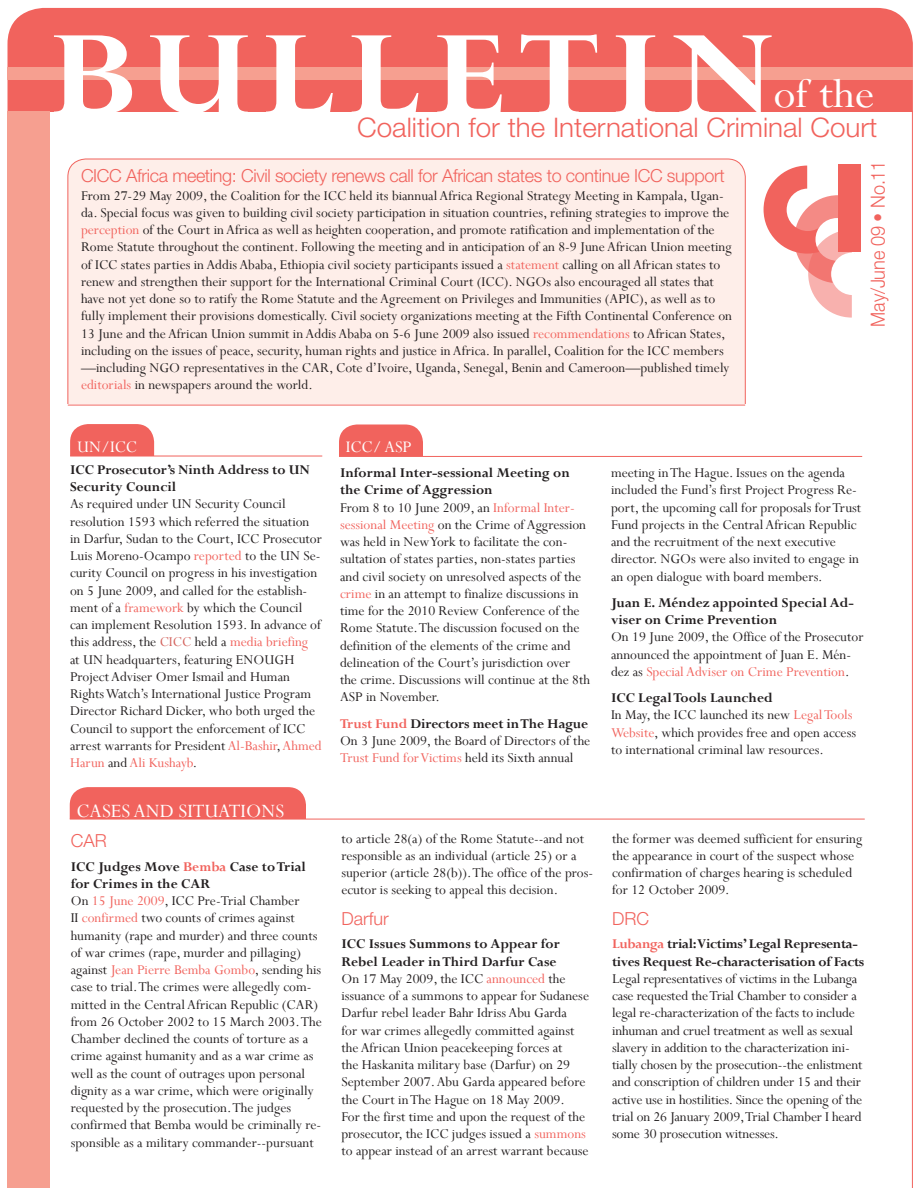
<style>
.page{position:relative;width:918px;height:1188px;background:#fff}
.page>*{position:absolute;margin:0;border:0;box-sizing:border-box;transform-origin:0 0}
.t1{font:700 108px "Perpetua Titling";letter-spacing:.13em;color:#fff;scale:1.08 1}
.t2{font:45px "Perpetua";color:#fff;scale:1.08 1}
.t3{font:300 27px "Helvetica Neue";color:#f1635d}
.t4{font:21px "Perpetua";color:#fff}
.t5{font:300 19.5px "Helvetica Neue";letter-spacing:-.01em;color:#f1635d;scale:.93 1}
.t6{font:300 18px "Helvetica Neue";letter-spacing:-.02em;color:#f1635d}
.t7{font:18px "Perpetua";color:#fff}
.t8{font:15px/17.2px "Perpetua";color:#231f20}
.t9{font:700 15px/17.2px "Perpetua";color:#231f20}
.t10{font:700 15px/17.2px "Perpetua";letter-spacing:-.02em;color:#231f20}
.s1{color:#f1635d}
.s2{color:#d4645e}
.s3{font-weight:700}
.s4{font-weight:700;color:#f1635d}
</style>
<div class="page">
<div style="left:8px;top:8px;width:905px;height:139px;background:#f1635d;border-radius:36px"></div>
<div style="left:8px;top:67px;width:905px;height:12px;background:#f69f90"></div>
<div style="left:8px;top:112px;width:908px;height:69px;background:#fff"></div>
<div style="left:7px;top:111px;width:43px;height:1076px;background:#f69f90"></div>
<hr style="left:912px;top:111px;width:1px;height:1077px;background:#f1635d">
<div style="left:68px;top:159px;width:677px;height:265px;background:#feeee9;border-radius:18px"></div>
<div style="left:60px;top:405px;width:693px;height:29px;background:#fff"></div>
<hr style="left:68px;top:405px;width:677px;height:1px;background:#f1635d">
<div style="left:339px;top:424px;width:84px;height:64px;background:#f1635d;border-radius:18px"></div>
<div style="left:333px;top:457px;width:512px;height:43px;background:#fff"></div>
<hr style="left:339px;top:456px;width:523px;height:1px;background:#f1635d">
<div style="left:70px;top:787px;width:236px;height:63px;background:#f1635d;border-radius:18px"></div>
<div style="left:64px;top:819px;width:512px;height:43px;background:#fff"></div>
<hr style="left:70px;top:819px;width:795px;height:1px;background:#f1635d">
<svg style="left:764px;top:166px;width:97px;height:152px"></svg>
<div style="left:838px;top:165px;width:22px;height:87px;background:#f1635d"></div>
<div style="left:70px;top:424px;width:84px;height:63px;background:#f1635d;border-radius:18px"></div>
<div style="left:64px;top:456px;width:225px;height:43px;background:#fff"></div>
<hr style="left:70px;top:456px;width:252px;height:1px;background:#f1635d">
<h1 class="t1" style="left:52px;top:7px;width:669px">BULLETIN</h1>
<h2 class="t2" style="left:773px;top:66px;width:95px">of the</h2>
<h3 class="t3" style="left:357px;top:111px;width:522px">Coalition for the International Criminal Court</h3>
<p class="t6" style="left:81px;top:165px;width:645px">CICC Africa meeting: Civil society renews call for African states to continue ICC support</p>
<p class="t8" style="left:81px;top:186px;width:653px">From 27-29 May 2009, the Coalition for the ICC held its biannual Africa Regional Strategy Meeting in Kampala, Ugan&shy;da. Special focus was given to building civil society participation in situation countries, refining strategies to improve the <span class="s1">perception</span> of the Court in Africa as well as heighten cooperation, and promote ratification and implementation of the Rome Statute throughout the continent. Following the meeting and in anticipation of an 8-9 June African Union meeting of ICC states parties in Addis Ababa, Ethiopia civil society participants issued a <span class="s1">statement</span> calling on all African states to renew and strengthen their support for the International Criminal Court (ICC). NGOs also encouraged all states that have not yet done so to ratify the Rome Statute and the Agreement on Privileges and Immunities (APIC), as well as to fully implement their provisions domestically. Civil society organizations meeting at the Fifth Continental Conference on 13 June and the African Union summit in Addis Ababa on 5-6 June 2009 also issued <span class="s1">recommendations</span> to African States, including on the issues of peace, security, human rights and justice in Africa. In parallel, Coalition for the ICC members —including NGO representatives in the CAR, Cote d’Ivoire, Uganda, Senegal, Benin and Cameroon—published timely <span class="s1">editorials</span> in newspapers around the world.</p>
<h3 class="t5" style="left:866px;top:327px;width:180px;rotate:-90deg">May/June 09 • No.11</h3>
<p class="t7" style="left:77px;top:435px;width:61px">UN/ICC</p>
<p class="t9" style="left:70px;top:461px;width:241px">ICC Prosecutor’s Ninth Address to UN<br>Security Council</p>
<p class="t8" style="left:70px;top:495px;width:253px">As required under UN Security Council resolution 1593 which referred the situation in Darfur, Sudan to the Court, ICC Prosecutor Luis Moreno-Ocampo <span class="s1">reported</span> to the UN Se&shy;curity Council on progress in his investigation on 5 June 2009, and called for the establish&shy;ment of a <span class="s1">framework</span> by which the Council can implement Resolution 1593. In advance of this address, the <span class="s2">CICC</span> held a <span class="s1">media briefing<br></span>at UN headquarters, featuring ENOUGH Project Adviser Omer Ismail and Human Rights Watch’s International Justice Program Director Richard Dicker, who both urged the Council to support the enforcement of ICC arrest warrants for President <span class="s1">Al-Bashir</span>, <span class="s1">Ahmed Harun</span> and <span class="s1">Ali Kushayb</span>.</p>
<h3 class="t4" style="left:77px;top:797px;width:209px">CASES AND SITUATIONS</h3>
<p class="t6" style="left:71px;top:830px;width:38px">CAR</p>
<p class="t8" style="left:71px;top:857px;width:253px"><span class="s3">ICC Judges Move</span> <span class="s4">Bemba</span> <span class="s3">Case to Trial for Crimes in the CAR<br></span>On <span class="s1">15 June 2009</span>, ICC Pre-Trial Chamber<br>II <span class="s1">confirmed</span> two counts of crimes against humanity (rape and murder) and three counts of war crimes (rape, murder and pillaging) against <span class="s1">Jean Pierre Bemba Gombo</span>, sending his case to trial. The crimes were allegedly com&shy;mitted in the Central African Republic (CAR) from 26 October 2002 to 15 March 2003. The Chamber declined the counts of torture as a crime against humanity and as a war crime as well as the count of outrages upon personal dignity as a war crime, which were originally requested by the prosecution. The judges confirmed that Bemba would be criminally re&shy;sponsible as a military commander--pursuant</p>
<p class="t7" style="left:346px;top:435px;width:67px">ICC/ ASP</p>
<p class="t8" style="left:340px;top:464px;width:252px"><span class="s3">Informal Inter-sessional Meeting on the Crime of Aggression<br></span>From 8 to 10 June 2009, an <span class="s1">Informal Inter&shy;sessional Meeting</span> on the Crime of Aggression was held in New York to facilitate the con&shy;sultation of states parties, non-states parties and civil society on unresolved aspects of the <span class="s1">crime</span> in an attempt to finalize discussions in time for the 2010 Review Conference of the Rome Statute. The discussion focused on the definition of the elements of the crime and delineation of the Court’s jurisdiction over the crime. Discussions will continue at the 8th ASP in November.</p>
<p class="t8" style="left:340px;top:714px;width:252px"><span class="s4">Trust Fund</span> <span class="s3">Directors meet in The Hague<br></span>On 3 June 2009, the Board of Directors of the<br><span class="s1">Trust Fund for Victims</span> held its Sixth annual</p>
<p class="t8" style="left:341px;top:830px;width:253px">to article 28(a) of the Rome Statute--and not responsible as an individual (article 25) or a superior (article 28(b)). The office of the pros&shy;ecutor is seeking to appeal this decision.</p>
<p class="t6" style="left:341px;top:908px;width:49px">Darfur</p>
<p class="t8" style="left:341px;top:935px;width:249px"><span class="s3">ICC Issues Summons to Appear for Rebel Leader in Third Darfur Case<br></span>On 17 May 2009, the ICC <span class="s1">announced</span> the issuance of a summons to appear for Sudanese Darfur rebel leader Bahr Idriss Abu Garda<br>for war crimes allegedly committed against the African Union peacekeeping forces at<br>the Haskanita military base (Darfur) on 29<br>September 2007. Abu Garda appeared before the Court in The Hague on 18 May 2009.<br>For the first time and upon the request of the prosecutor, the ICC judges issued a <span class="s1">summons </span>to appear instead of an arrest warrant because</p>
<p class="t8" style="left:611px;top:464px;width:252px">meeting in The Hague. Issues on the agenda included the Fund’s first Project Progress Re&shy;port, the upcoming call for proposals for Trust Fund projects in the Central African Republic and the recruitment of the next executive director. NGOs were also invited to engage in an open dialogue with board members.</p>
<p class="t9" style="left:611px;top:594px;width:244px">Juan E. Méndez appointed Special Ad&shy;viser on Crime Prevention</p>
<p class="t8" style="left:611px;top:628px;width:254px">On 19 June 2009, the Office of the Prosecutor announced the appointment of Juan E. Mén&shy;dez as <span class="s1">Special Adviser on Crime Prevention</span>.</p>
<p class="t8" style="left:611px;top:689px;width:247px"><span class="s3">ICC Legal Tools Launched<br></span>In May, the ICC launched its new <span class="s1">Legal Tools Website</span>, which provides free and open access to international criminal law resources.</p>
<p class="t8" style="left:612px;top:830px;width:252px">the former was deemed sufficient for ensuring the appearance in court of the suspect whose confirmation of charges hearing is scheduled for 12 October 2009.</p>
<p class="t6" style="left:612px;top:908px;width:39px">DRC</p>
<p class="t10" style="left:612px;top:935px;width:254px"><span class="s1">Lubanga</span> trial: Victims’ Legal Representa&shy;tives Request Re-characterisation of Facts</p>
<p class="t8" style="left:612px;top:970px;width:252px">Legal representatives of victims in the Lubanga case requested the Trial Chamber to consider a legal re-characterization of the facts to include inhuman and cruel treatment as well as sexual slavery in addition to the characterization ini&shy;tially chosen by the prosecution--the enlistment and conscription of children under 15 and their active use in hostilities. Since the opening of the trial on 26 January 2009, Trial Chamber I heard some 30 prosecution witnesses.</p>
</div>
